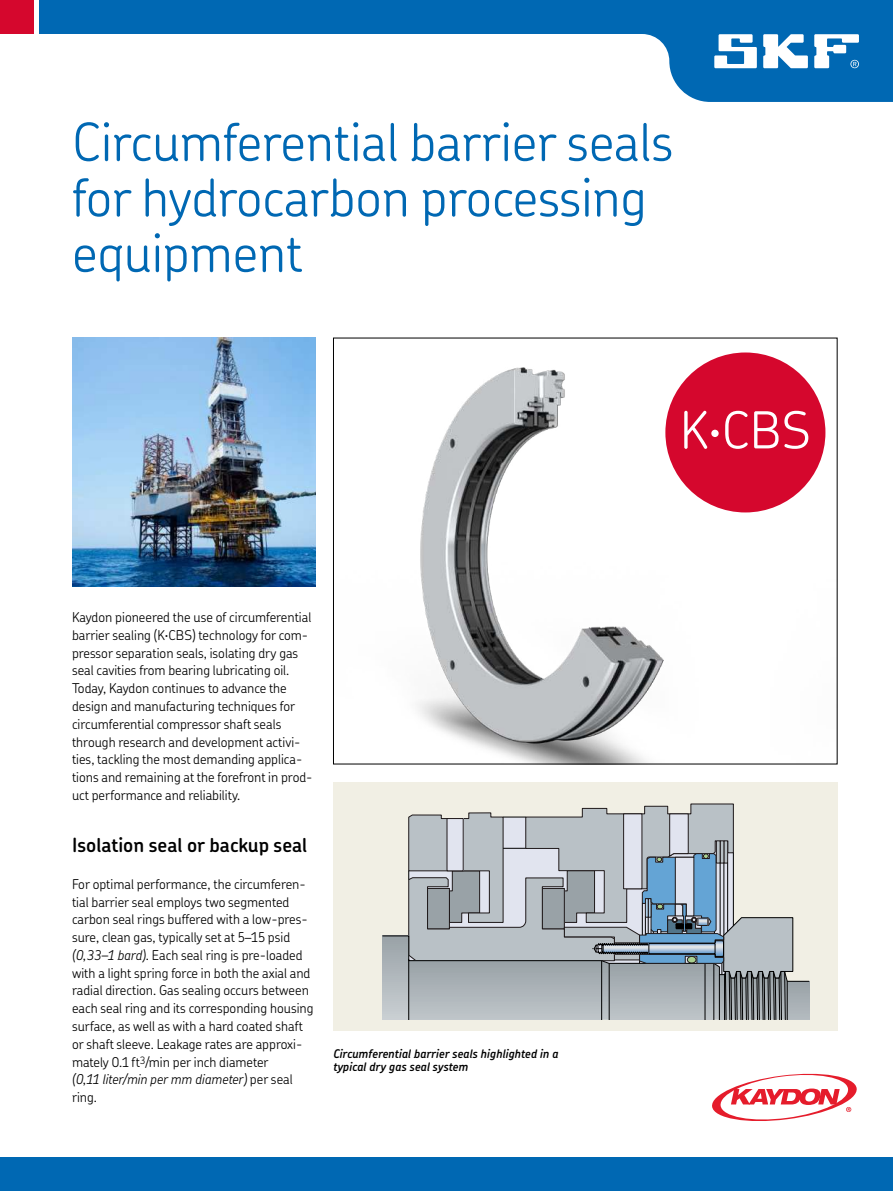
<style>
.page{position:relative;width:893px;height:1191px;background:#fff}
.page>*{position:absolute;margin:0;border:0;box-sizing:border-box;transform-origin:0 0}
.t1{font:300 52.5px/55.5px "SKF Chevin OT";color:#0068b3}
.t2{font:300 51px "SKF Chevin OT";color:#fff}
.t3{font:600 19.5px "SKF Chevin OT";color:#000}
.t4{font:300 13.5px/17.9px "SKF Chevin OT";color:#000}
.t5{font:italic 600 12px/13.5px "SKF Chevin OT";color:#000}
.s1{font-style:italic}
</style>
<div class="page">
<svg style="left:712px;top:1074px;width:144px;height:47px"></svg>
<div style="left:333px;top:782px;width:504px;height:249px;background:#f1efe4"></div>
<img style="left:417px;top:352px;width:409px;height:410px">
<img style="left:72px;top:338px;width:243px;height:249px">
<svg style="left:382px;top:803px;width:427px;height:217px"></svg>
<div style="left:665px;top:353px;width:160px;height:159px;background:#d5072d;border-radius:50%"></div>
<div style="left:0;top:1157px;width:892px;height:34px;background:#0068b3"></div>
<svg style="left:39px;top:0;width:853px;height:102px"></svg>
<svg style="left:714px;top:34px;width:42px;height:34px"></svg>
<svg style="left:763px;top:34px;width:44px;height:34px"></svg>
<svg style="left:814px;top:34px;width:44px;height:34px"></svg>
<div style="left:0;top:0;width:34px;height:34px;background:#d5072d"></div>
<h1 class="t1" style="left:72px;top:116px;width:603px">Circumferential barrier seals for hydrocarbon processing equipment</h1>
<h2 class="t2" style="left:680px;top:406px;width:132px">K·CBS</h2>
<p class="t4" style="left:72px;top:609px;width:242px">Kaydon pioneered the use of circumferential barrier sealing (K·CBS) technology for com&shy;pressor separation seals, isolating dry gas seal cavities from bearing lubricating oil.<br>Today, Kaydon continues to advance the design and manufacturing techniques for circumferential compressor shaft seals through research and development activi&shy;ties, tackling the most demanding applica&shy;tions and remaining at the forefront in prod&shy;uct performance and reliability.</p>
<h3 class="t3" style="left:72px;top:836px;width:237px">Isolation seal or backup seal</h3>
<p class="t4" style="left:72px;top:876px;width:243px">For optimal performance, the circumferen&shy;tial barrier seal employs two segmented carbon seal rings buffered with a low-pres&shy;sure, clean gas, typically set at 5–15 psid <span class="s1">(0,33–1 bard)</span>. Each seal ring is pre-loaded with a light spring force in both the axial and radial direction. Gas sealing occurs between each seal ring and its corresponding housing surface, as well as with a hard coated shaft or shaft sleeve. Leakage rates are approxi&shy;mately 0.1 ft<sup>3</sup>/min per inch diameter<br><span class="s1">(0,11 liter/min per mm diameter)</span> per seal ring.</p>
<p class="t5" style="left:333px;top:1048px;width:227px">Circumferential barrier seals highlighted in a typical dry gas seal system</p>
</div>
